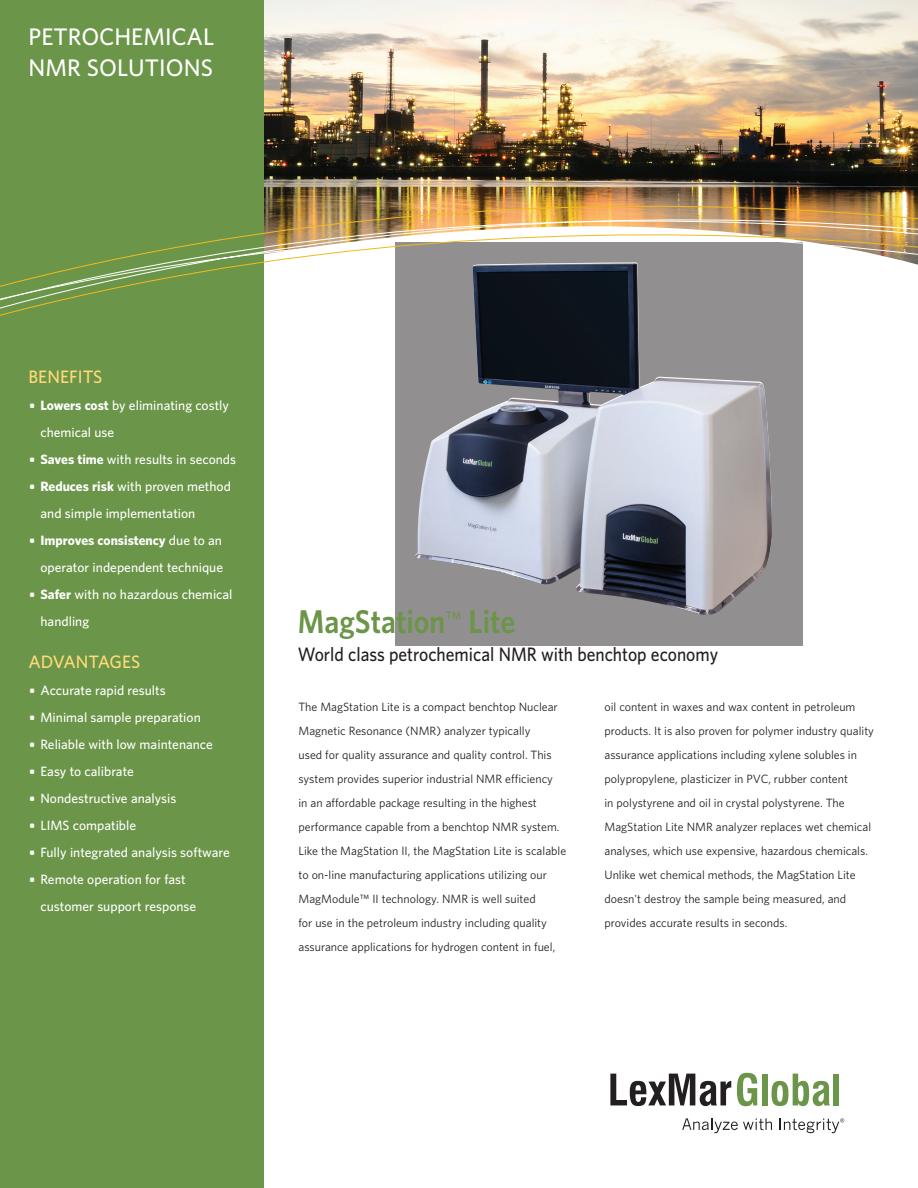
<style>
.page{position:relative;width:918px;height:1188px;background:#fff}
.page>*{position:absolute;margin:0;border:0;box-sizing:border-box;transform-origin:0 0}
.t1{font:600 33px "Whitney";color:#6b9548;scale:.9 1}
.t2{font:500 24px/31.5px "Whitney";color:#fff}
.t3{font:500 19.5px "Whitney";color:#231f20;scale:.9 1}
.t4{font:500 18px "Whitney";color:#ffdb7a}
.t5{font:500 13.5px/27px "Whitney";color:#fff}
.t6{font:12px/24px "Whitney";color:#231f20}
.s1{font-weight:400;font-size:18px}
.s2{font-weight:700}
</style>
<div class="page">
<div style="left:396px;top:242px;width:407px;height:404px;background:#918f8f"></div>
<img style="left:415px;top:323px;width:357px;height:292px">
<img style="left:264px;top:0;width:654px;height:205px">
<div style="left:0;top:0;width:264px;height:1188px;background:#6b9548"></div>
<svg style="left:0;top:205px;width:918px;height:118px"></svg>
<svg style="left:682px;top:1118px;width:90px;height:15px"></svg>
<svg style="left:779px;top:1118px;width:65px;height:15px"></svg>
<svg style="left:610px;top:1074px;width:121px;height:32px"></svg>
<svg style="left:737px;top:1073px;width:20px;height:33px"></svg>
<div style="left:762px;top:1074px;width:5px;height:31px;background:#6b9548"></div>
<svg style="left:772px;top:1074px;width:58px;height:32px"></svg>
<div style="left:834px;top:1074px;width:5px;height:31px;background:#6b9548"></div>
<h2 class="t2" style="left:28px;top:20px;width:187px">PETROCHEMICAL<br>NMR SOLUTIONS</h2>
<h3 class="t4" style="left:28px;top:365px;width:75px">BENEFITS</h3>
<p class="t5" style="left:40px;top:392px;width:190px;text-indent:-12px"><span class="s1">•</span> <span class="s2">Lowers cost</span> by eliminating costly chemical use</p>
<p class="t5" style="left:28px;top:446px;width:209px"><span class="s1">•</span> <span class="s2">Saves time</span> with results in seconds</p>
<p class="t5" style="left:40px;top:473px;width:192px;text-indent:-12px"><span class="s1">•</span> <span class="s2">Reduces risk</span> with proven method and simple implementation</p>
<p class="t5" style="left:28px;top:527px;width:196px;text-align:right"><span class="s1">•</span> <span class="s2">Improves consistency</span> due to an operator independent technique</p>
<p class="t5" style="left:40px;top:581px;width:194px;text-indent:-12px"><span class="s1">•</span> <span class="s2">Safer</span> with no hazardous chemical handling</p>
<h3 class="t4" style="left:28px;top:650px;width:114px">ADVANTAGES</h3>
<p class="t5" style="left:28px;top:677px;width:139px"><span class="s1">•</span> Accurate rapid results</p>
<p class="t5" style="left:28px;top:704px;width:174px"><span class="s1">•</span> Minimal sample preparation</p>
<p class="t5" style="left:28px;top:731px;width:186px"><span class="s1">•</span> Reliable with low maintenance</p>
<p class="t5" style="left:28px;top:758px;width:107px"><span class="s1">•</span> Easy to calibrate</p>
<p class="t5" style="left:28px;top:785px;width:149px"><span class="s1">•</span> Nondestructive analysis</p>
<p class="t5" style="left:28px;top:812px;width:109px"><span class="s1">•</span> LIMS compatible</p>
<p class="t5" style="left:28px;top:839px;width:203px"><span class="s1">•</span> Fully integrated analysis software</p>
<p class="t5" style="left:40px;top:866px;width:157px;text-indent:-12px"><span class="s1">•</span> Remote operation for fast customer support response</p>
<h1 class="t1" style="left:298px;top:599px;width:243px">MagStation<sup>™</sup> Lite</h1>
<h3 class="t3" style="left:298px;top:642px;width:468px">World class petrochemical NMR with benchtop economy</h3>
<p class="t6" style="left:298px;top:695px;width:269px">The MagStation Lite is a compact benchtop Nuclear Magnetic Resonance (NMR) analyzer typically<br>used for quality assurance and quality control. This system provides superior industrial NMR efficiency<br>in an affordable package resulting in the highest performance capable from a benchtop NMR system.<br>Like the MagStation II, the MagStation Lite is scalable to on-line manufacturing applications utilizing our MagModule™ II technology. NMR is well suited<br>for use in the petroleum industry including quality assurance applications for hydrogen content in fuel,</p>
<p class="t6" style="left:604px;top:695px;width:271px">oil content in waxes and wax content in petroleum products. It is also proven for polymer industry quality assurance applications including xylene solubles in polypropylene, plasticizer in PVC, rubber content<br>in polystyrene and oil in crystal polystyrene. The MagStation Lite NMR analyzer replaces wet chemical analyses, which use expensive, hazardous chemicals.<br>Unlike wet chemical methods, the MagStation Lite doesn't destroy the sample being measured, and provides accurate results in seconds.</p>
</div>
